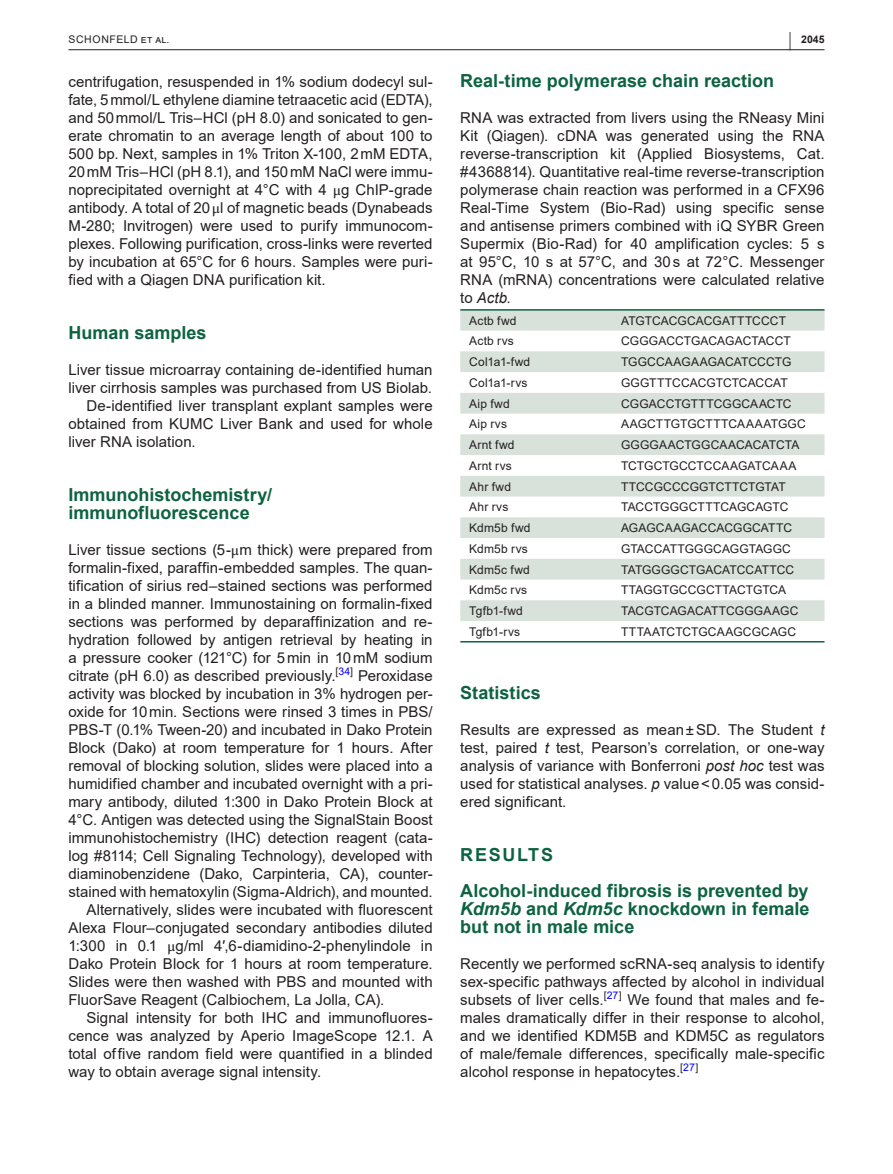
<style>
.page{position:relative;width:893px;height:1174px;background:#fff}
.page>*{position:absolute;margin:0;border:0;box-sizing:border-box;transform-origin:0 0}
.t1{font:700 19.5px "Arial";color:#231f20;scale:.38 1}
.t2{font:700 18px/18px "Arial";color:#0d6341}
.t3{font:15px/18px "Arial";color:#231f20;text-align:justify}
.t4{font:12px "Arial";letter-spacing:.01em;color:#231f20}
.t5{font:10.5px "Arial";letter-spacing:.05em;color:#231f20}
.t6{font:700 10.5px "Arial";color:#231f20}
.s1{font-family:"STIX"}
.s2{font-style:italic}
.s3{color:#00f}
</style>
<div class="page">
<hr style="left:68px;top:49px;width:756px;height:1px;background:#231f20">
<svg style="left:460px;top:310px;width:364px;height:311px"></svg>
<hr style="left:460px;top:641px;width:152px;height:1px;background:#0d6341">
<hr style="left:612px;top:641px;width:212px;height:1px;background:#0d6341">
<hr style="left:460px;top:309px;width:152px;height:1px;background:#0d6341">
<hr style="left:612px;top:309px;width:212px;height:1px;background:#0d6341">
<h1 class="t1" style="left:789px;top:25px;width:7px">|</h1>
<p class="t5" style="left:69px;top:32px;width:102px">SCHONFELD et al.</p>
<p class="t6" style="left:801px;top:32px;width:25px">2045</p>
<p class="t3" style="left:68px;top:73px;width:366px">centrifugation, resuspended in 1% sodium dodecyl sul&shy;fate, 5mmol/L ethylene diamine tetraacetic acid (EDTA), and 50mmol/L Tris–HCl (pH 8.0) and sonicated to gen&shy;erate chromatin to an average length of about 100 to 500 bp. Next, samples in 1% Triton X-100, 2mM EDTA, 20mM Tris–HCl (pH 8.1), and 150mM NaCl were immu&shy;noprecipitated overnight at 4°C with 4 <span class="s1">μ</span>g ChIP-grade antibody. A total of 20<span class="s1">μ</span>l of magnetic beads (Dynabeads M-280; Invitrogen) were used to purify immunocom&shy;plexes. Following purification, cross-links were reverted by incubation at 65°C for 6 hours. Samples were puri&shy;fied with a Qiagen DNA purification kit.</p>
<p class="t2" style="left:68px;top:324px;width:140px">Human samples</p>
<p class="t3" style="left:68px;top:361px;width:366px">Liver tissue microarray containing de-identified human</p>
<p class="t3" style="left:68px;top:379px;width:365px">liver cirrhosis samples was purchased from US Biolab.</p>
<p class="t3" style="left:86px;top:397px;width:348px">De-identified liver transplant explant samples were</p>
<p class="t3" style="left:68px;top:415px;width:366px">obtained from KUMC Liver Bank and used for whole</p>
<p class="t3" style="left:68px;top:433px;width:129px">liver RNA isolation.</p>
<p class="t2" style="left:460px;top:72px;width:315px">Real-time polymerase chain reaction</p>
<p class="t3" style="left:460px;top:109px;width:366px">RNA was extracted from livers using the RNeasy Mini Kit (Qiagen). cDNA was generated using the RNA reverse-transcription kit (Applied Biosystems, Cat. #4368814). Quantitative real-time reverse-transcription polymerase chain reaction was performed in a CFX96<br>Real-Time System (Bio-Rad) using specific sense and antisense primers combined with iQ SYBR Green Supermix (Bio-Rad) for 40 amplification cycles: 5 s at 95°C, 10 s at 57°C, and 30s at 72°C. Messenger RNA (mRNA) concentrations were calculated relative to <span class="s2">Actb</span>.</p>
<p class="t4" style="left:469px;top:312px;width:49px">Actb fwd</p>
<p class="t4" style="left:621px;top:312px;width:166px">ATGTCACGCACGATTTCCCT</p>
<p class="t4" style="left:469px;top:333px;width:46px">Actb rvs</p>
<p class="t4" style="left:621px;top:333px;width:171px">CGGGACCTGACAGACTACCT</p>
<p class="t4" style="left:469px;top:353px;width:62px">Col1a1-fwd</p>
<p class="t4" style="left:621px;top:353px;width:172px">TGGCCAAGAAGACATCCCTG</p>
<p class="t4" style="left:469px;top:374px;width:60px">Col1a1-rvs</p>
<p class="t4" style="left:621px;top:374px;width:168px">GGGTTTCCACGTCTCACCAT</p>
<p class="t4" style="left:469px;top:395px;width:42px">Aip fwd</p>
<p class="t4" style="left:621px;top:395px;width:172px">CGGACCTGTTTCGGCAACTC</p>
<p class="t4" style="left:469px;top:416px;width:39px">Aip rvs</p>
<p class="t4" style="left:621px;top:416px;width:186px">AAGCTTGTGCTTTCAAAATGGC</p>
<p class="t4" style="left:469px;top:436px;width:47px">Arnt fwd</p>
<p class="t4" style="left:621px;top:436px;width:180px">GGGGAACTGGCAACACATCTA</p>
<p class="t4" style="left:469px;top:457px;width:44px">Arnt rvs</p>
<p class="t4" style="left:621px;top:457px;width:177px">TCTGCTGCCTCCAAGATCAAA</p>
<p class="t4" style="left:469px;top:478px;width:43px">Ahr fwd</p>
<p class="t4" style="left:621px;top:478px;width:166px">TTCCGCCCGGTCTTCTGTAT</p>
<p class="t4" style="left:469px;top:499px;width:41px">Ahr rvs</p>
<p class="t4" style="left:621px;top:499px;width:169px">TACCTGGGCTTTCAGCAGTC</p>
<p class="t4" style="left:469px;top:519px;width:63px">Kdm5b fwd</p>
<p class="t4" style="left:621px;top:519px;width:172px">AGAGCAAGACCACGGCATTC</p>
<p class="t4" style="left:469px;top:540px;width:60px">Kdm5b rvs</p>
<p class="t4" style="left:621px;top:540px;width:171px">GTACCATTGGGCAGGTAGGC</p>
<p class="t4" style="left:469px;top:561px;width:62px">Kdm5c fwd</p>
<p class="t4" style="left:621px;top:561px;width:175px">TATGGGGCTGACATCCATTCC</p>
<p class="t4" style="left:469px;top:582px;width:59px">Kdm5c rvs</p>
<p class="t4" style="left:621px;top:582px;width:167px">TTAGGTGCCGCTTACTGTCA</p>
<p class="t4" style="left:469px;top:602px;width:55px">Tgfb1-fwd</p>
<p class="t4" style="left:621px;top:602px;width:179px">TACGTCAGACATTCGGGAAGC</p>
<p class="t4" style="left:469px;top:623px;width:52px">Tgfb1-rvs</p>
<p class="t4" style="left:621px;top:623px;width:177px">TTTAATCTCTGCAAGCGCAGC</p>
<p class="t2" style="left:68px;top:486px;width:205px">Immunohistochemistry/ immunofluorescence</p>
<p class="t3" style="left:68px;top:541px;width:366px">Liver tissue sections (5-<span class="s1">μ</span>m thick) were prepared from formalin-fixed, paraffin-embedded samples. The quan&shy;tification of sirius red–stained sections was performed in a blinded manner. Immunostaining on formalin-fixed sections was performed by deparaffinization and re&shy;hydration followed by antigen retrieval by heating in a pressure cooker (121°C) for 5min in 10mM sodium citrate (pH 6.0) as described previously.</p>
<p class="t5" style="left:335px;top:663px;width:19px">[<span class="s3">34</span>]</p>
<p class="t3" style="left:358px;top:667px;width:76px">Peroxidase</p>
<p class="t3" style="left:68px;top:685px;width:366px">activity was blocked by incubation in 3% hydrogen per-</p>
<p class="t3" style="left:68px;top:703px;width:366px">oxide for 10min. Sections were rinsed 3 times in PBS/</p>
<p class="t3" style="left:68px;top:721px;width:366px">PBS-T (0.1% Tween-20) and incubated in Dako Protein</p>
<p class="t3" style="left:68px;top:739px;width:366px">Block (Dako) at room temperature for 1 hours. After</p>
<p class="t3" style="left:68px;top:757px;width:366px">removal of blocking solution, slides were placed into a</p>
<p class="t3" style="left:68px;top:775px;width:366px">humidified chamber and incubated overnight with a pri-</p>
<p class="t3" style="left:68px;top:793px;width:366px">mary antibody, diluted 1:300 in Dako Protein Block at</p>
<p class="t3" style="left:68px;top:811px;width:366px">4°C. Antigen was detected using the SignalStain Boost</p>
<p class="t3" style="left:68px;top:829px;width:366px">immunohistochemistry (IHC) detection reagent (cata-</p>
<p class="t3" style="left:68px;top:847px;width:366px">log #8114; Cell Signaling Technology), developed with</p>
<p class="t3" style="left:68px;top:865px;width:366px">diaminobenzidene (Dako, Carpinteria, CA), counter-</p>
<p class="t3" style="left:68px;top:883px;width:366px">stained with hematoxylin (Sigma-Aldrich), and mounted.</p>
<p class="t3" style="left:86px;top:901px;width:348px">Alternatively, slides were incubated with fluorescent</p>
<p class="t3" style="left:68px;top:919px;width:366px">Alexa Flour–conjugated secondary antibodies diluted</p>
<p class="t3" style="left:68px;top:937px;width:366px">1:300 in 0.1 <span class="s1">μ</span>g/ml 4′,6-diamidino-2-phenylindole in</p>
<p class="t3" style="left:68px;top:955px;width:366px">Dako Protein Block for 1 hours at room temperature.</p>
<p class="t3" style="left:68px;top:973px;width:366px">Slides were then washed with PBS and mounted with</p>
<p class="t3" style="left:68px;top:991px;width:317px">FluorSave Reagent (Calbiochem, La Jolla, CA).</p>
<p class="t3" style="left:86px;top:1009px;width:348px">Signal intensity for both IHC and immunofluores-</p>
<p class="t3" style="left:68px;top:1027px;width:366px">cence was analyzed by Aperio ImageScope 12.1. A</p>
<p class="t3" style="left:68px;top:1045px;width:366px">total offive random field were quantified in a blinded</p>
<p class="t3" style="left:68px;top:1063px;width:254px">way to obtain average signal intensity.</p>
<p class="t2" style="left:460px;top:684px;width:82px">Statistics</p>
<p class="t3" style="left:460px;top:721px;width:366px">Results are expressed as mean±SD. The Student <span class="s2">t </span>test, paired <span class="s2">t</span> test, Pearson’s correlation, or one-way analysis of variance with Bonferroni <span class="s2">post hoc</span> test was used for statistical analyses. <span class="s2">p</span> value&lt;0.05 was consid&shy;ered significant.</p>
<p class="t2" style="left:460px;top:837px;width:350px;line-height:36px">RESULTS<br>Alcohol-induced fibrosis is prevented by</p>
<p class="t2" style="left:460px;top:900px;width:351px"><span class="s2">Kdm5b</span> and <span class="s2">Kdm5c</span> knockdown in female but not in male mice</p>
<p class="t3" style="left:460px;top:955px;width:366px">Recently we performed scRNA-seq analysis to identify sex-specific pathways affected by alcohol in individual subsets of liver cells.</p>
<p class="t5" style="left:604px;top:987px;width:20px">[<span class="s3">27</span>]</p>
<p class="t3" style="left:460px;top:991px;width:366px;text-indent:167px">We found that males and fe&shy;males dramatically differ in their response to alcohol, and we identified KDM5B and KDM5C as regulators of male/female differences, specifically male-specific alcohol response in hepatocytes.</p>
<p class="t5" style="left:680px;top:1059px;width:20px">[<span class="s3">27</span>]</p>
</div>
